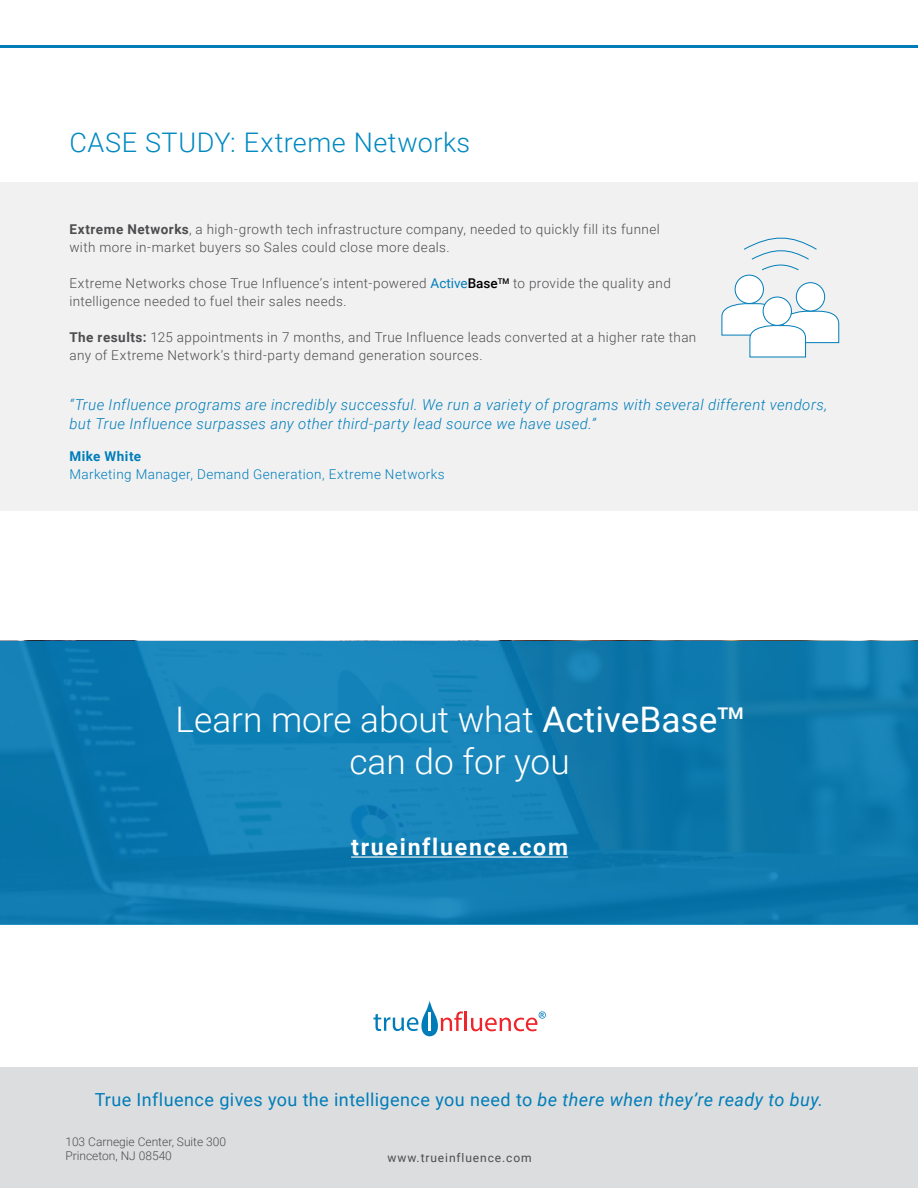
<style>
.page{position:relative;width:918px;height:1188px;background:#fff}
.page>*{position:absolute;margin:0;border:0;box-sizing:border-box;transform-origin:0 0}
.t1{font:300 35.25px/42.3px "Roboto";color:#fff;text-align:center}
.t2{font:300 27px "Roboto";letter-spacing:.02em;color:#0089c1}
.t3{font:700 23.1px "Roboto";letter-spacing:.075em;color:#fff}
.t4{font:18px "Roboto";letter-spacing:.025em;color:#007db9}
.t5{font:italic 300 15px/19.5px "Roboto";letter-spacing:.025em;color:#007db9}
.t6{font:300 13.5px/18px "Roboto";letter-spacing:.03em;color:#4d4d4f}
.t7{font:300 13.5px "Roboto";letter-spacing:.03em;color:#007db9}
.t8{font:700 13.5px "Roboto";letter-spacing:.035em;color:#007db9}
.t9{font:300 12px/14.4px "Roboto";color:#4d4d4f}
.t10{font:12px "Roboto";letter-spacing:.075em;color:#4d4d4f}
.s1{font-weight:700}
.s2{font-weight:400;color:#007db9}
.s3{font-weight:500;color:#000}
.s4{font-weight:400}
.s5{font-style:italic}
</style>
<div class="page">
<div style="left:0;top:641px;width:918px;height:283px;background:linear-gradient(to right,#117eb5,#0f7bad)"></div>
<div style="left:1px;top:1067px;width:917px;height:121px;background:#dcddde"></div>
<svg style="left:373px;top:1000px;width:173px;height:36px"></svg>
<hr style="left:351px;top:856px;width:217px;height:2px;background:#fff">
<hr style="left:1px;top:45px;width:917px;height:2px;background:#007db9">
<div style="left:1px;top:183px;width:917px;height:328px;background:#f1f1f2"></div>
<div style="left:735px;top:275px;width:28px;height:28px;background:#fff;border-radius:50%"></div>
<div style="left:735px;top:275px;width:29px;height:29px;border:1px solid #007db9;border-radius:50%"></div>
<div style="left:796px;top:283px;width:29px;height:28px;background:#fff;border-radius:50%"></div>
<div style="left:796px;top:282px;width:29px;height:30px;border:1px solid #007db9;border-radius:50%"></div>
<svg style="left:721px;top:303px;width:119px;height:55px"></svg>
<div style="left:763px;top:297px;width:28px;height:28px;background:#fff;border-radius:50%"></div>
<div style="left:763px;top:297px;width:29px;height:29px;border:1px solid #007db9;border-radius:50%"></div>
<svg style="left:744px;top:237px;width:73px;height:34px"></svg>
<h2 class="t2" style="left:69px;top:123px;width:402px">CASE STUDY: Extreme Networks</h2>
<p class="t6" style="left:69px;top:220px;width:592px"><span class="s1">Extreme Networks</span>, a high-growth tech infrastructure company, needed to quickly fill its funnel with more in-market buyers so Sales could close more deals.</p>
<p class="t6" style="left:69px;top:274px;width:603px">Extreme Networks chose True Influence’s intent-powered <span class="s2">Active</span><span class="s3">Base</span><sup>TM</sup> to provide the quality and intelligence needed to fuel their sales needs.</p>
<p class="t6" style="left:69px;top:328px;width:628px"><span class="s1">The results:</span> 125 appointments in 7 months, and True Influence leads converted at a higher rate than any of Extreme Network’s third-party demand generation sources.</p>
<p class="t5" style="left:69px;top:394px;width:759px">“True Influence programs are incredibly successful. We run a variety of programs with several different vendors, but True Influence surpasses any other third-party lead source we have used.”</p>
<p class="t8" style="left:69px;top:446px;width:73px">Mike White</p>
<p class="t7" style="left:69px;top:464px;width:377px">Marketing Manager, Demand Generation, Extreme Networks</p>
<h1 class="t1" style="left:176px;top:697px;width:570px">Learn more about what <span class="s4">ActiveBase</span><sup>tm </sup>can do for you</h1>
<h3 class="t3" style="left:351px;top:831px;width:218px">trueinfluence.com</h3>
<h3 class="t4" style="left:95px;top:1087px;width:730px">True Influence gives you the intelligence you need to <span class="s5">be there when they’re ready to buy.</span></h3>
<p class="t9" style="left:65px;top:1134px;width:162px">103 Carnegie Center, Suite 300<br>Princeton, NJ 08540</p>
<p class="t10" style="left:388px;top:1149px;width:146px">www.trueinfluence.com</p>
</div>
